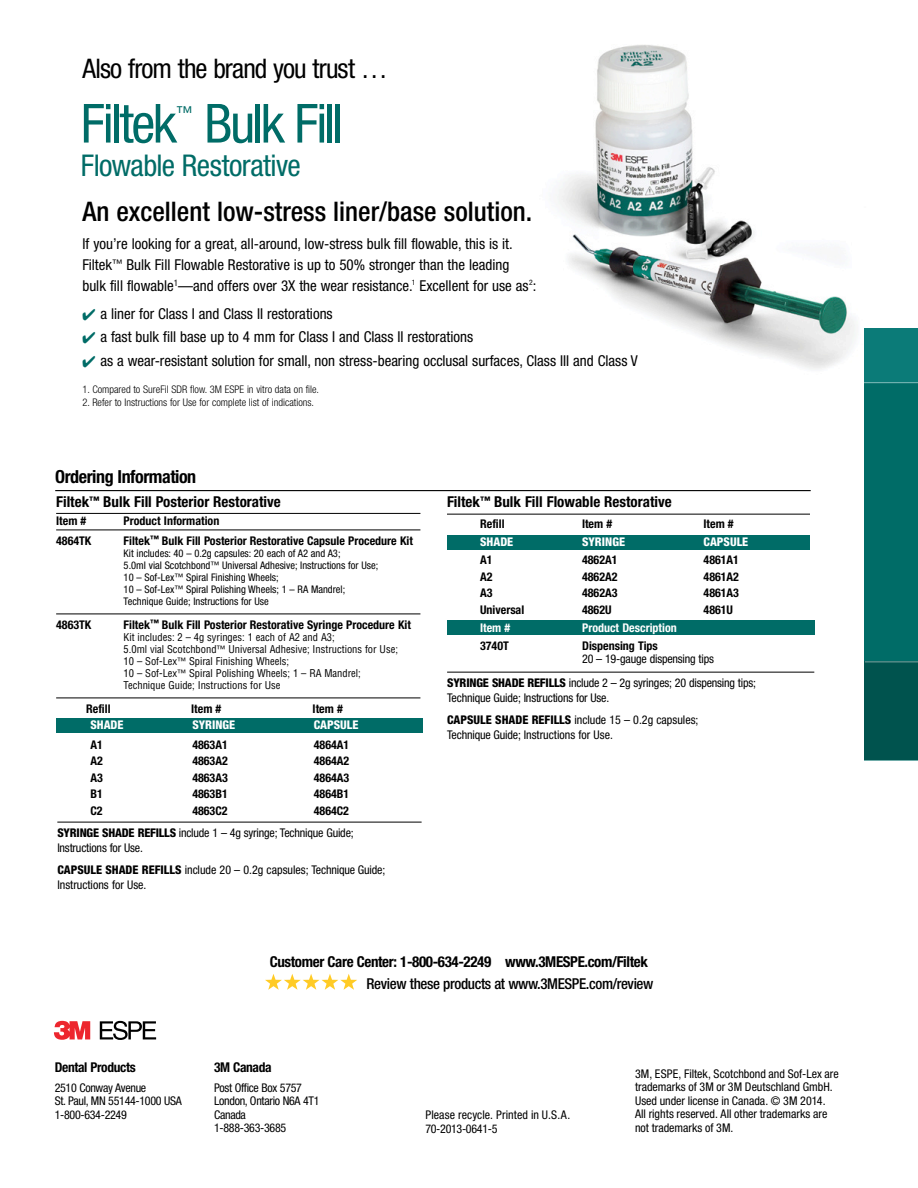
<style>
.page{position:relative;width:918px;height:1188px;background:#fff}
.page>*{position:absolute;margin:0;border:0;box-sizing:border-box;transform-origin:0 0}
.t1{font:condensed 54px "Helvetica Neue";letter-spacing:-.045em;color:#006c67}
.t2{font:condensed 30px "Helvetica Neue";letter-spacing:-.015em;color:#006c67}
.t3{font:500 condensed 27px "Helvetica Neue";color:#000}
.t4{font:condensed 27px "Helvetica Neue";letter-spacing:-.03em;color:#000}
.t5{font:700 condensed 18px "Helvetica Neue";letter-spacing:-.025em;color:#000}
.t6{font:condensed 16.5px "Helvetica Neue";color:#006c67}
.t7{font:condensed 15px/21px "Helvetica Neue";color:#000}
.t8{font:700 condensed 15px "Helvetica Neue";color:#000}
.t9{font:700 condensed 15px "Helvetica Neue";letter-spacing:-.025em;color:#000}
.t10{font:500 condensed 15px "Helvetica Neue";letter-spacing:-.025em;color:#000}
.t11{font:700 condensed 13.5px "Helvetica Neue";letter-spacing:-.025em;color:#000}
.t12{font:condensed 12px/13.5px "Helvetica Neue";letter-spacing:-.015em;color:#000}
.t13{font:700 condensed 12px "Helvetica Neue";color:#000}
.t14{font:condensed 12px/13.5px "Helvetica Neue";letter-spacing:.005em;color:#000}
.t15{font:800 condensed 12px "Helvetica Neue";color:#fff}
.t16{font:700 condensed 12px "Helvetica Neue";color:#fff}
.t17{font:condensed 10.5px/12px "Helvetica Neue";color:#000}
.t18{font:condensed 10.5px/12px "Helvetica";color:#000}
.t19{font:300 condensed 10.5px "Helvetica Neue";color:#000}
.s1{color:#006c67}
.s2{font-size:9px}
.s3{font-family:"Helvetica Neue";font-size:9px}
.s4{font-weight:700}
.s5{font-weight:800}
</style>
<div class="page">
<img style="left:556px;top:45px;width:300px;height:324px">
<div style="left:864px;top:328px;width:54px;height:433px;background:#006c67"></div>
<div style="left:864px;top:328px;width:54px;height:54px;background:#0b7b78"></div>
<div style="left:864px;top:662px;width:54px;height:98px;background:#00534e"></div>
<hr style="left:865px;top:662px;width:53px;height:1px;background:#fff">
<hr style="left:861px;top:760px;width:57px;height:1px;background:#fff">
<hr style="left:862px;top:382px;width:56px;height:1px;background:#fff">
<svg style="left:54px;top:1021px;width:36px;height:19px"></svg>
<svg style="left:100px;top:1021px;width:56px;height:19px"></svg>
<hr style="left:55px;top:490px;width:756px;height:1px;background:#000">
<hr style="left:56px;top:513px;width:364px;height:1px;background:#000">
<hr style="left:56px;top:530px;width:364px;height:1px;background:#000">
<hr style="left:56px;top:614px;width:364px;height:1px;background:#000">
<hr style="left:56px;top:698px;width:364px;height:1px;background:#000">
<div style="left:57px;top:718px;width:366px;height:14px;background:#006c67"></div>
<hr style="left:57px;top:822px;width:365px;height:1px;background:#000">
<div style="left:447px;top:535px;width:363px;height:15px;background:#006c67"></div>
<div style="left:447px;top:621px;width:367px;height:14px;background:#006c67"></div>
<hr style="left:447px;top:514px;width:363px;height:1px;background:#000">
<hr style="left:447px;top:672px;width:367px;height:1px;background:#000">
<svg style="left:265px;top:974px;width:92px;height:16px"></svg>
<h3 class="t4" style="left:82px;top:52px;width:307px">Also from the brand you trust …</h3>
<h1 class="t1" style="left:81px;top:92px;width:98px">Filtek</h1>
<h3 class="t6" style="left:176px;top:103px;width:18px">™</h3>
<h1 class="t1" style="left:204px;top:92px;width:141px">Bulk Fill</h1>
<h2 class="t2" style="left:81px;top:148px;width:222px">Flowable Restorative</h2>
<h3 class="t3" style="left:82px;top:195px;width:451px">An excellent low-stress liner/base solution.</h3>
<p class="t7" style="left:82px;top:233px;width:455px">If you’re looking for a great, all-around, low-stress bulk fill flowable, this is it.<br>Filtek<sup>™</sup> Bulk Fill Flowable Restorative is up to 50% stronger than the leading bulk fill flowable<sup>1</sup>—and offers over 3X the wear resistance.<sup>1</sup> Excellent for use as<sup>2</sup>:</p>
<p class="t7" style="left:82px;top:303px;width:252px"><span class="s1">✔</span> a liner for Class I and Class II restorations</p>
<p class="t7" style="left:82px;top:326px;width:392px"><span class="s1">✔</span> a fast bulk fill base up to 4 mm for Class I and Class II restorations</p>
<p class="t7" style="left:82px;top:350px;width:557px"><span class="s1">✔</span> as a wear-resistant solution for small, non stress-bearing occlusal surfaces, Class III and Class V</p>
<p class="t19" style="left:82px;top:383px;width:238px">1. Compared to SureFil SDR flow. 3M ESPE in vitro data on file.</p>
<p class="t19" style="left:82px;top:397px;width:233px">2. Refer to Instructions for Use for complete list of indications.</p>
<h3 class="t5" style="left:55px;top:466px;width:143px">Ordering Information</h3>
<p class="t8" style="left:56px;top:493px;width:226px">Filtek<sup>™</sup> Bulk Fill Posterior Restorative</p>
<p class="t13" style="left:56px;top:514px;width:32px">Item #</p>
<p class="t13" style="left:124px;top:514px;width:97px">Product Information</p>
<p class="t13" style="left:56px;top:534px;width:37px">4864TK</p>
<p class="t13" style="left:124px;top:534px;width:291px">Filtek<sup>™</sup> Bulk Fill Posterior Restorative Capsule Procedure Kit</p>
<p class="t17" style="left:124px;top:548px;width:256px">Kit includes: 40 – 0.2g capsules: 20 each of A2 and A3;<br>5.0ml vial Scotchbond<span class="s2">™</span> Universal Adhesive; Instructions for Use; 10 – Sof-Lex<span class="s2">™</span> Spiral Finishing Wheels;<br>10 – Sof-Lex<span class="s2">™</span> Spiral Polishing Wheels; 1 – RA Mandrel; Technique Guide; Instructions for Use</p>
<p class="t13" style="left:56px;top:618px;width:37px">4863TK</p>
<p class="t13" style="left:124px;top:618px;width:289px">Filtek<sup>™</sup> Bulk Fill Posterior Restorative Syringe Procedure Kit</p>
<p class="t18" style="left:124px;top:631px;width:276px">Kit includes: 2 – 4g syringes: 1 each of A2 and A3;<br>5.0ml vial Scotchbond<span class="s3">™</span> Universal Adhesive; Instructions for Use; 10 – Sof-Lex<span class="s3">™</span> Spiral Finishing Wheels;<br>10 – Sof-Lex<span class="s3">™</span> Spiral Polishing Wheels; 1 – RA Mandrel; Technique Guide; Instructions for Use</p>
<p class="t13" style="left:86px;top:701px;width:26px">Refill</p>
<p class="t13" style="left:191px;top:701px;width:32px">Item #</p>
<p class="t13" style="left:313px;top:701px;width:32px">Item #</p>
<p class="t15" style="left:90px;top:718px;width:35px">SHADE</p>
<p class="t15" style="left:192px;top:718px;width:44px">SYRINGE</p>
<p class="t15" style="left:314px;top:718px;width:46px">CAPSULE</p>
<p class="t13" style="left:90px;top:737px;width:14px">A1</p>
<p class="t13" style="left:192px;top:737px;width:37px">4863A1</p>
<p class="t13" style="left:314px;top:737px;width:37px">4864A1</p>
<p class="t13" style="left:90px;top:754px;width:14px">A2</p>
<p class="t13" style="left:192px;top:754px;width:37px">4863A2</p>
<p class="t13" style="left:314px;top:754px;width:37px">4864A2</p>
<p class="t13" style="left:90px;top:770px;width:14px">A3</p>
<p class="t13" style="left:192px;top:770px;width:37px">4863A3</p>
<p class="t13" style="left:314px;top:770px;width:37px">4864A3</p>
<p class="t13" style="left:90px;top:787px;width:14px">B1</p>
<p class="t13" style="left:192px;top:787px;width:37px">4863B1</p>
<p class="t13" style="left:314px;top:787px;width:37px">4864B1</p>
<p class="t13" style="left:90px;top:803px;width:14px">C2</p>
<p class="t13" style="left:192px;top:803px;width:37px">4863C2</p>
<p class="t12" style="left:57px;top:799px;width:298px;line-height:22.5px;text-indent:256px"><span class="s4">4864C2<br></span><span class="s5">SYRINGE SHADE REFILLS</span> include 1 – 4g syringe; Technique Guide;</p>
<p class="t12" style="left:57px;top:837px;width:329px;line-height:21.8px">Instructions for Use.<br><span class="s5">CAPSULE SHADE REFILLS</span> include 20 – 0.2g capsules; Technique Guide;</p>
<p class="t12" style="left:57px;top:878px;width:91px">Instructions for Use.</p>
<p class="t8" style="left:447px;top:493px;width:226px">Filtek<sup>™</sup> Bulk Fill Flowable Restorative</p>
<p class="t13" style="left:480px;top:516px;width:26px">Refill</p>
<p class="t13" style="left:582px;top:516px;width:32px">Item #</p>
<p class="t13" style="left:704px;top:516px;width:32px">Item #</p>
<p class="t15" style="left:480px;top:534px;width:35px">SHADE</p>
<p class="t15" style="left:582px;top:534px;width:44px">SYRINGE</p>
<p class="t15" style="left:704px;top:534px;width:46px">CAPSULE</p>
<p class="t13" style="left:480px;top:553px;width:14px">A1</p>
<p class="t13" style="left:582px;top:553px;width:37px">4862A1</p>
<p class="t13" style="left:704px;top:553px;width:37px">4861A1</p>
<p class="t13" style="left:480px;top:569px;width:14px">A2</p>
<p class="t13" style="left:582px;top:569px;width:37px">4862A2</p>
<p class="t13" style="left:704px;top:569px;width:37px">4861A2</p>
<p class="t13" style="left:480px;top:586px;width:14px">A3</p>
<p class="t13" style="left:582px;top:586px;width:37px">4862A3</p>
<p class="t13" style="left:704px;top:586px;width:37px">4861A3</p>
<p class="t13" style="left:480px;top:602px;width:46px">Universal</p>
<p class="t13" style="left:582px;top:602px;width:31px">4862U</p>
<p class="t13" style="left:704px;top:602px;width:31px">4861U</p>
<p class="t16" style="left:480px;top:620px;width:32px">Item #</p>
<p class="t16" style="left:582px;top:620px;width:96px">Product Description</p>
<p class="t13" style="left:480px;top:638px;width:30px">3740T</p>
<p class="t13" style="left:582px;top:638px;width:77px">Dispensing Tips</p>
<p class="t12" style="left:447px;top:647px;width:311px;line-height:24px;text-indent:135px">20 – 19-gauge dispensing tips<br><span class="s5">SYRINGE SHADE REFILLS</span> include 2 – 2g syringes; 20 dispensing tips;</p>
<p class="t12" style="left:447px;top:687px;width:253px;line-height:21.8px">Technique Guide; Instructions for Use.<br><span class="s5">CAPSULE SHADE REFILLS</span> include 15 – 0.2g capsules;</p>
<p class="t12" style="left:447px;top:728px;width:167px">Technique Guide; Instructions for Use.</p>
<p class="t9" style="left:270px;top:952px;width:380px">Customer Care Center: 1-800-634-2249 www.3MESPE.com/Filtek</p>
<p class="t11" style="left:55px;top:1059px;width:83px">Dental Products</p>
<p class="t12" style="left:55px;top:1081px;width:129px">2510 Conway Avenue<br>St. Paul, MN 55144-1000 USA<br>1-800-634-2249</p>
<p class="t11" style="left:214px;top:1059px;width:59px">3M Canada</p>
<p class="t12" style="left:214px;top:1081px;width:107px">Post Office Box 5757<br>London, Ontario N6A 4T1<br>Canada<br>1-888-363-3685</p>
<p class="t10" style="left:367px;top:974px;width:288px">Review these products at www.3MESPE.com/review</p>
<p class="t14" style="left:425px;top:1108px;width:146px">Please recycle. Printed in U.S.A.<br>70-2013-0641-5</p>
<p class="t12" style="left:635px;top:1067px;width:205px">3M, ESPE, Filtek, Scotchbond and Sof-Lex are trademarks of 3M or 3M Deutschland GmbH.<br>Used under license in Canada. © 3M 2014.<br>All rights reserved. All other trademarks are not trademarks of 3M.</p>
</div>
